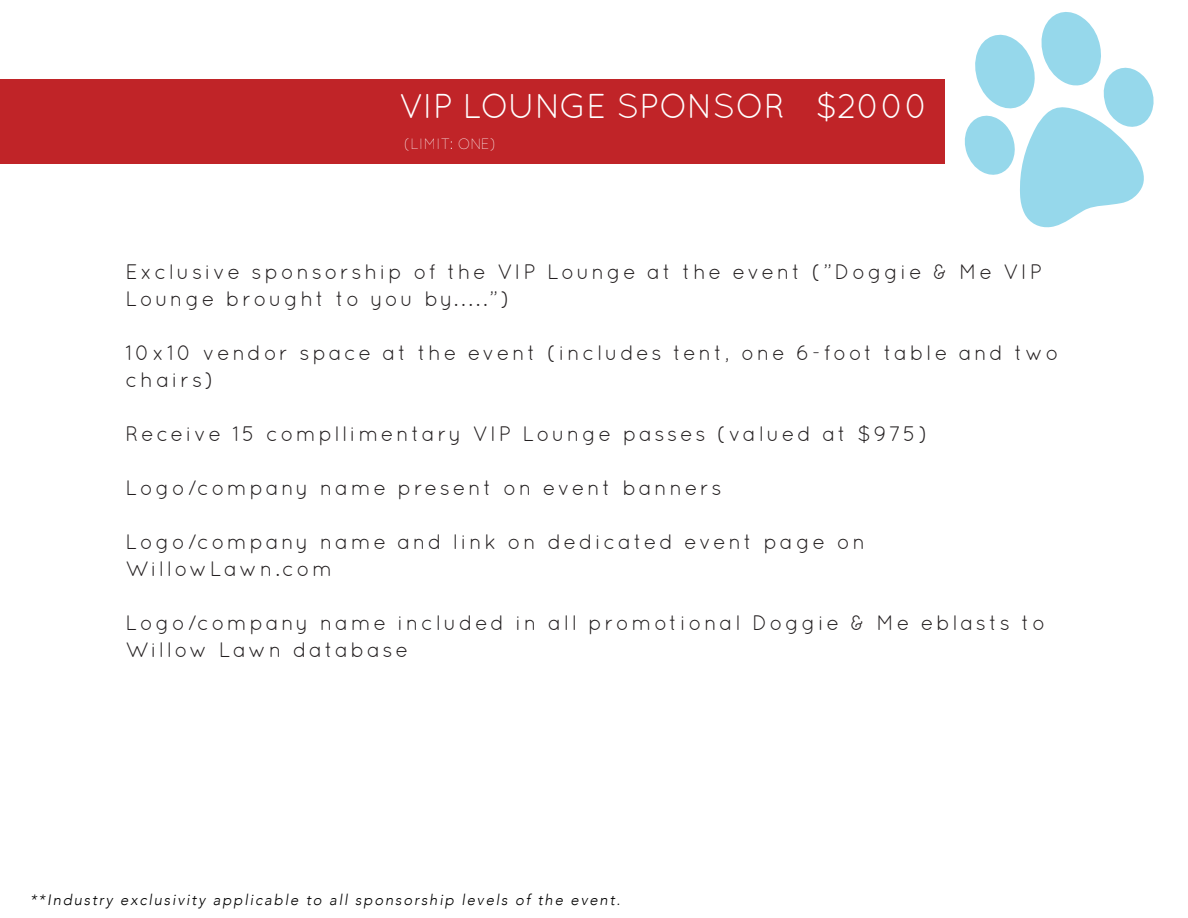
<style>
.page{position:relative;width:1188px;height:918px;background:#fff}
.page>*{position:absolute;margin:0;border:0;box-sizing:border-box;transform-origin:0 0}
.t1{font:34.5px "Quicksand";color:#fff}
.t2{font:21px/27px "Quicksand";letter-spacing:.12em;color:#231f20}
.t3{font:italic 300 15px "Avenir";letter-spacing:.12em;color:#000}
.t4{font:300 15px "Quicksand";color:#fff}
</style>
<div class="page">
<div style="left:0;top:79px;width:944px;height:84px;background:#c02428"></div>
<svg style="left:964px;top:12px;width:190px;height:216px"></svg>
<h1 class="t1" style="left:399px;top:86px;width:531px">VIP LOUNGE SPONSOR $2000</h1>
<p class="t4" style="left:404px;top:136px;width:94px">(LIMIT: ONE)</p>
<p class="t2" style="left:126px;top:258px;width:918px">Exclusive sponsorship of the VIP Lounge at the event (”Doggie &amp; Me VIP<br>Lounge brought to you by.....”)</p>
<p class="t2" style="left:126px;top:339px;width:934px">10x10 vendor space at the event (includes tent, one 6-foot table and two chairs)</p>
<p class="t2" style="left:126px;top:420px;width:803px">Receive 15 compllimentary VIP Lounge passes (valued at $975)</p>
<p class="t2" style="left:126px;top:474px;width:598px">Logo/company name present on event banners</p>
<p class="t2" style="left:126px;top:528px;width:741px">Logo/company name and link on dedicated event page on<br>WillowLawn.com</p>
<p class="t2" style="left:126px;top:609px;width:921px">Logo/company name included in all promotional Doggie &amp; Me eblasts to<br>Willow Lawn database</p>
<p class="t3" style="left:30px;top:891px;width:592px">**Industry exclusivity applicable to all sponsorship levels of the event.</p>
</div>
